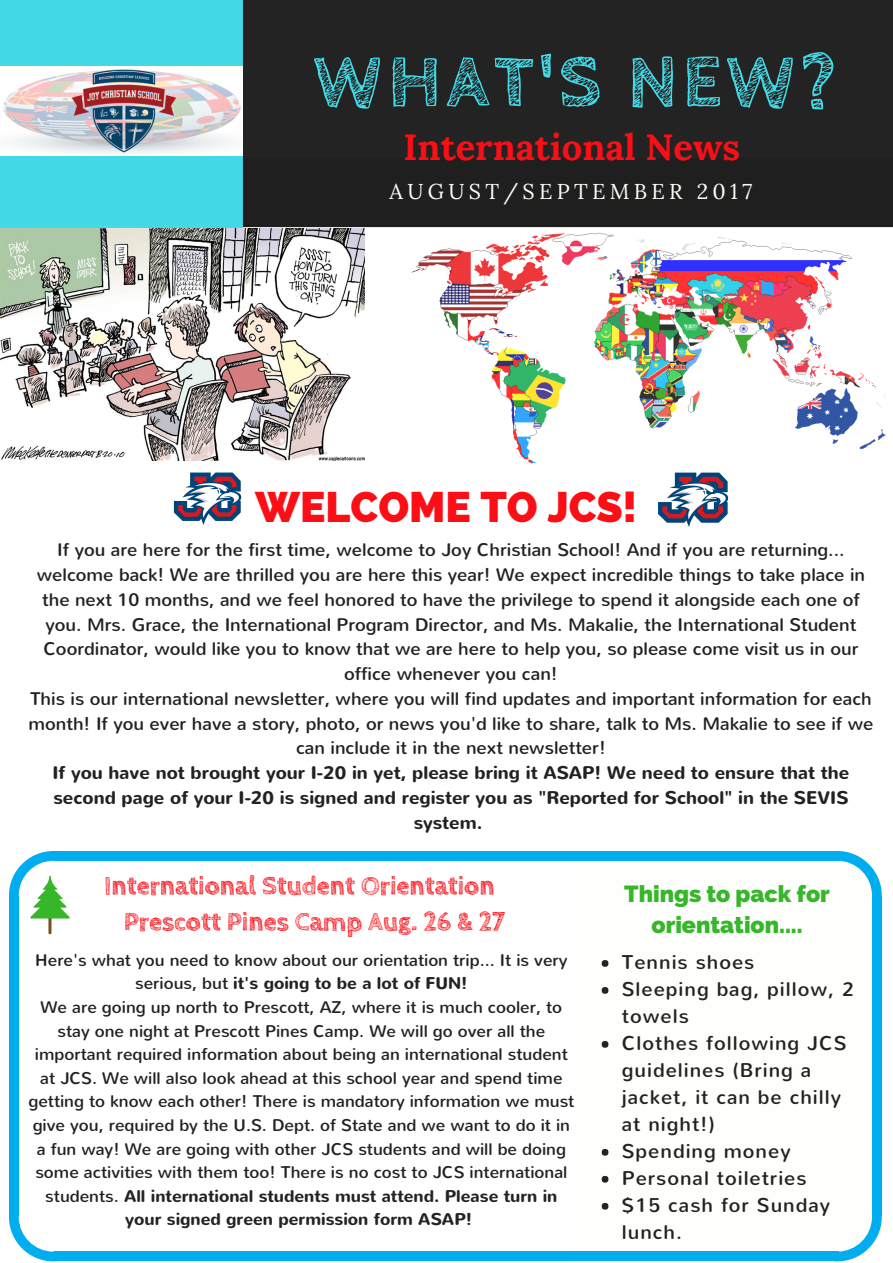
<style>
.page{position:relative;width:893px;height:1263px;background:#fff}
.page>*{position:absolute;margin:0;border:0;box-sizing:border-box;transform-origin:0 0}
.t1{font:700 76.05px "Cabin Sketch";letter-spacing:.06em;color:#44d9e6}
.t2{font:800 42.45px "Raleway";color:#fc0e17}
.t3{font:700 36.3px "Lora";color:#fc0e17}
.t4{font:700 26.4px/36px "Cabin Sketch";color:#fc0e17}
.t5{font:800 23.1px/31.5px "Raleway";color:#35b729;text-align:center}
.t6{font:21.45px "Lora";letter-spacing:.2em;color:#fafff4}
.t7{font:19.8px/27px "Nunito";letter-spacing:.05em;color:#232323}
.t8{font:18.15px/24.8px "Nunito";color:#222;text-align:center}
.t9{font:700 18.15px/24.8px "Nunito";color:#222;text-align:center}
.t10{font:16.8px/23.5px "Nunito";color:#222;text-align:center}
.s1{font-weight:700}
.s2{font-weight:700;color:#232323}
</style>
<div class="page">
<div style="left:0;top:0;width:892px;height:227px;background:#232323"></div>
<div style="left:202px;top:158px;width:690px;height:70px;background:#1f1f1f"></div>
<div style="left:0;top:0;width:243px;height:229px;background:#44d9e6"></div>
<img style="left:411px;top:232px;width:475px;height:232px">
<img style="left:0;top:228px;width:364px;height:233px">
<img style="left:0;top:66px;width:243px;height:89px">
<img style="left:173px;top:472px;width:69px;height:53px">
<img style="left:658px;top:472px;width:71px;height:55px">
<div style="left:601px;top:960px;width:7px;height:7px;background:#232323;border-radius:50%"></div>
<div style="left:601px;top:987px;width:7px;height:7px;background:#232323;border-radius:50%"></div>
<div style="left:601px;top:1041px;width:7px;height:7px;background:#232323;border-radius:50%"></div>
<div style="left:601px;top:1149px;width:7px;height:7px;background:#232323;border-radius:50%"></div>
<div style="left:601px;top:1176px;width:7px;height:7px;background:#232323;border-radius:50%"></div>
<div style="left:601px;top:1203px;width:7px;height:6px;background:#232323;border-radius:50%"></div>
<svg style="left:839px;top:851px;width:42px;height:45px"></svg>
<div style="left:55px;top:851px;width:784px;height:10px;background:#00aeef"></div>
<div style="left:9px;top:896px;width:10px;height:320px;background:#00aeef"></div>
<div style="left:55px;top:1251px;width:784px;height:10px;background:#00aeef"></div>
<svg style="left:9px;top:1216px;width:46px;height:45px"></svg>
<div style="left:871px;top:896px;width:10px;height:320px;background:#00aeef"></div>
<svg style="left:839px;top:1214px;width:42px;height:47px"></svg>
<hr style="left:48px;top:910px;width:3px;height:24px;background:#7c4d25">
<svg style="left:9px;top:851px;width:61px;height:67px"></svg>
<h1 class="t1" style="left:313px;top:39px;width:524px">WHAT'S NEW?</h1>
<h3 class="t3" style="left:403px;top:123px;width:338px">International News</h3>
<p class="t6" style="left:389px;top:179px;width:364px">AUGUST/SEPTEMBER 2017</p>
<h2 class="t2" style="left:255px;top:482px;width:383px">WELCOME TO JCS!</h2>
<p class="t8" style="left:28px;top:538px;width:846px">If you are here for the first time, welcome to Joy Christian School! And if you are returning... welcome back! We are thrilled you are here this year! We expect incredible things to take place in the next 10 months, and we feel honored to have the privilege to spend it alongside each one of you. Mrs. Grace, the International Program Director, and Ms. Makalie, the International Student Coordinator, would like you to know that we are here to help you, so please come visit us in our office whenever you can!<br>This is our international newsletter, where you will find updates and important information for each month! If you ever have a story, photo, or news you'd like to share, talk to Ms. Makalie to see if we can include it in the next newsletter!</p>
<p class="t9" style="left:53px;top:761px;width:798px">If you have not brought your I-20 in yet, please bring it ASAP! We need to ensure that the second page of your I-20 is signed and register you as "Reported for School" in the SEVIS system.</p>
<h3 class="t4" style="left:124px;top:868px;width:382px;text-indent:-20px">International Student Orientation<br>Prescott Pines Camp Aug. 26 &amp; 27</h3>
<p class="t10" style="left:28px;top:948px;width:547px">Here's what you need to know about our orientation trip... It is very serious, but <span class="s1">it's going to be a lot of FUN!<br></span>We are going up north to Prescott, AZ, where it is much cooler, to stay one night at Prescott Pines Camp. We will go over all the important required information about being an international student at JCS. We will also look ahead at this school year and spend time getting to know each other! There is mandatory information we must give you, required by the U.S. Dept. of State and we want to do it in a fun way! We are going with other JCS students and will be doing some activities with them too! There is no cost to JCS international students. <span class="s2">All international students must attend. Please turn in your signed green permission form ASAP!</span></p>
<h3 class="t5" style="left:624px;top:878px;width:207px">Things to pack for orientation....</h3>
<p class="t7" style="left:622px;top:949px;width:234px">Tennis shoes<br>Sleeping bag, pillow, 2 towels<br>Clothes following JCS guidelines (Bring a jacket, it can be chilly at night!)<br>Spending money<br>Personal toiletries<br>$15 cash for Sunday lunch.</p>
</div>
